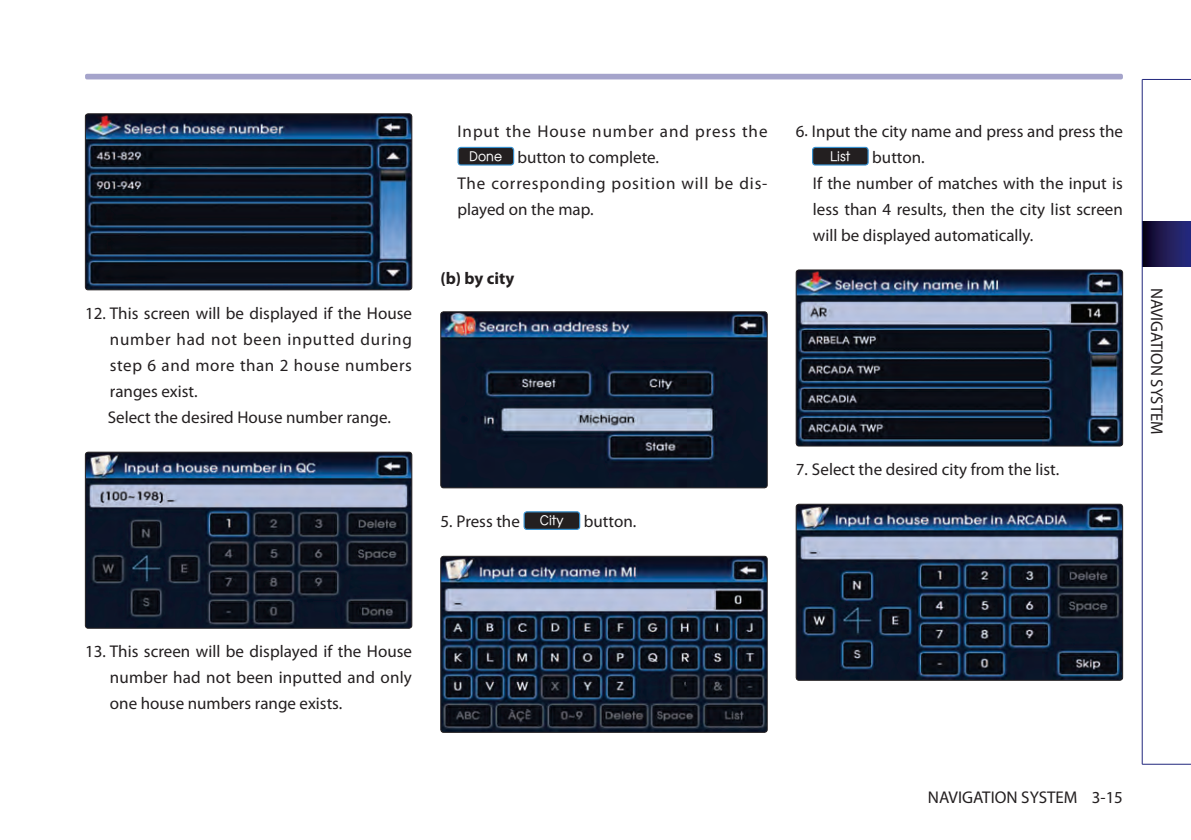
<style>
.page{position:relative;width:1191px;height:840px;background:#fff}
.page>*{position:absolute;margin:0;border:0;box-sizing:border-box;transform-origin:0 0}
.본문{font:17px/26px "Myriad Pro";color:#231f20;text-align:justify}
.본문-2{font:17px/26px "Myriad Pro";letter-spacing:.05em;color:#231f20}
.본문-3{font:17px "Myriad Pro";letter-spacing:.055em;color:#231f20}
.t1{font:700 17px "Myriad Pro";color:#231f20}
.t2{font:14px "HD Re A";color:#fff;scale:.9 1}
.s1{font-size:16.8px}
</style>
<div class="page">
<div style="left:85px;top:74px;width:1038px;height:5px;background:#a5a4cb;border-radius:2px"></div>
<div style="left:1142px;top:221px;width:49px;height:46px;background:#22277d"></div>
<div style="left:1142px;top:221px;width:45px;height:46px;background:linear-gradient(to right,#0c021c,#2d2e80)"></div>
<hr style="left:1142px;top:763px;width:49px;height:1px;background:#22277d">
<hr style="left:1142px;top:79px;width:49px;height:1px;background:#22277d">
<hr style="left:1141px;top:79px;width:1px;height:684px;background:#22277d">
<div style="left:458px;top:147px;width:55px;height:18px;background:#231f20;border-radius:3px"></div>
<div style="left:457px;top:147px;width:57px;height:18px;border:1px solid #368fcd;border-radius:3px"></div>
<div style="left:524px;top:511px;width:55px;height:18px;background:#231f20;border-radius:3px"></div>
<div style="left:523px;top:511px;width:57px;height:18px;border:1px solid #368fcd;border-radius:3px"></div>
<div style="left:812px;top:147px;width:56px;height:18px;background:#231f20;border-radius:3px"></div>
<div style="left:812px;top:147px;width:56px;height:18px;border:1px solid #368fcd;border-radius:3px"></div>
<img style="left:85px;top:115px;width:327px;height:175px">
<div style="left:85px;top:113px;width:327px;height:177px;border:1px solid #231f20;border-radius:3px"></div>
<img style="left:85px;top:453px;width:327px;height:175px">
<div style="left:85px;top:451px;width:327px;height:177px;border:1px solid #231f20;border-radius:3px"></div>
<img style="left:442px;top:311px;width:325px;height:175px">
<div style="left:440px;top:311px;width:327px;height:177px;border:1px solid #231f20;border-radius:3px"></div>
<img style="left:796px;top:271px;width:325px;height:175px">
<div style="left:796px;top:269px;width:327px;height:177px;border:1px solid #231f20;border-radius:3px"></div>
<img style="left:796px;top:505px;width:325px;height:175px">
<div style="left:796px;top:503px;width:327px;height:177px;border:1px solid #231f20;border-radius:3px"></div>
<img style="left:442px;top:557px;width:325px;height:175px">
<div style="left:440px;top:555px;width:327px;height:177px;border:1px solid #231f20;border-radius:3px"></div>
<p class="본문" style="left:110px;top:300px;width:304px;text-indent:-25px">12. This screen will be displayed if the House number had not been inputted during step 6 and more than 2 house numbers ranges exist.</p>
<p class="본문" style="left:108px;top:404px;width:285px">Select the desired House number range.</p>
<p class="본문-3" style="left:457px;top:120px;width:311px">Input the House number and press the</p>
<p class="t2" style="left:469px;top:146px;width:38px">Done</p>
<p class="본문" style="left:517px;top:144px;width:143px">button to complete.</p>
<p class="본문-2" style="left:457px;top:170px;width:311px">The corresponding position will be dis&shy;played on the map.</p>
<p class="t1" style="left:440px;top:267px;width:76px">(b) by city</p>
<p class="본문" style="left:440px;top:508px;width:81px">5. Press the</p>
<p class="t2" style="left:540px;top:510px;width:28px">City</p>
<p class="본문" style="left:584px;top:508px;width:54px">button.</p>
<p class="본문" style="left:796px;top:118px;width:328px">6. Input the city name and press and press the</p>
<p class="t2" style="left:830px;top:146px;width:24px">List</p>
<p class="본문" style="left:872px;top:144px;width:54px">button.</p>
<p class="본문" style="left:813px;top:170px;width:311px">If the number of matches with the input is less than 4 results, then the city list screen will be displayed automatically.</p>
<p class="본문" style="left:796px;top:456px;width:265px">7. Select the desired city from the list.</p>
<p class="본문" style="left:1170px;top:287px;width:148px;rotate:90deg">NAVIGATION SYSTEM</p>
<p class="본문" style="left:110px;top:638px;width:304px;text-indent:-25px">13. This screen will be displayed if the House number had not been inputted and only one house numbers range exists.</p>
<p class="본문" style="left:928px;top:783px;width:196px">NAVIGATION SYSTEM <span class="s1">3-15</span></p>
</div>
